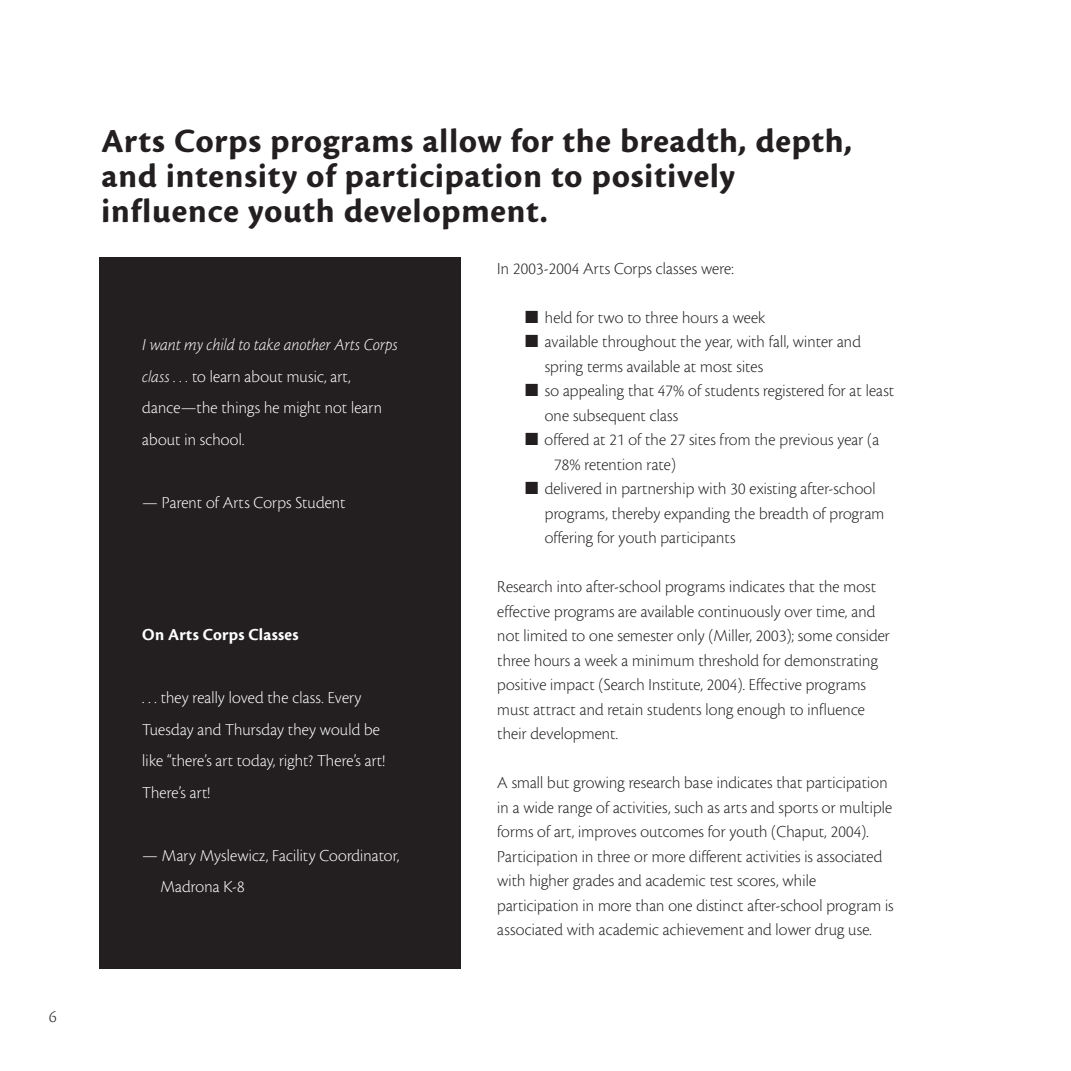
<style>
.page{position:relative;width:1071px;height:1071px;background:#fff}
.page>*{position:absolute;margin:0;border:0;box-sizing:border-box;transform-origin:0 0}
.t1{font:35px/35px "Cronos MM.700.6";letter-spacing:.015em;color:#231f20}
.t2{font:17.5px/24.5px "Cronos MM.250.72";letter-spacing:.01em;color:#231f20}
.t3{font:17.5px/31.5px "Cronos MM.250.72";letter-spacing:.01em;color:#fff}
.t4{font:17.5px "Cronos MM It.250.72";letter-spacing:.005em;color:#fff}
.t5{font:17.5px "Cronos MM.250.6";letter-spacing:.015em;color:#fff}
.s1{font-family:"Cronos MM It.250.72"}
</style>
<div class="page">
<div style="left:99px;top:258px;width:362px;height:322px;background:#231f20"></div>
<div style="left:99px;top:554px;width:362px;height:415px;background:#231f20"></div>
<p class="t2" style="left:49px;top:1006px;width:9px">6</p>
<h1 class="t1" style="left:101px;top:126px;width:752px">Arts Corps programs allow for the breadth, depth, and intensity of participation to positively influence youth development.</h1>
<p class="t4" style="left:142px;top:339px;width:257px">I want my child to take another Arts Corps</p>
<p class="t3" style="left:142px;top:362px;width:241px"><span class="s1">class . . .</span> to learn about music, art, dance—the things he might not learn about in school.</p>
<p class="t3" style="left:142px;top:488px;width:205px">— Parent of Arts Corps Student</p>
<p class="t5" style="left:142px;top:628px;width:158px">On Arts Corps Classes</p>
<p class="t3" style="left:142px;top:684px;width:244px">. . . they really loved the class. Every<br>Tuesday and Thursday they would be like “there’s art today, right? There’s art!<br>There’s art!</p>
<p class="t3" style="left:161px;top:841px;width:240px;text-indent:-18px">— Mary Myslewicz, Facility Coordinator,<br>Madrona K-8</p>
<p class="t2" style="left:497px;top:258px;width:238px">In 2003-2004 Arts Corps classes were:</p>
<p class="t2" style="left:525px;top:307px;width:242px">■ held for two to three hours a week</p>
<p class="t2" style="left:545px;top:331px;width:318px;text-indent:-20px">■ available throughout the year, with fall, winter and spring terms available at most sites</p>
<p class="t2" style="left:545px;top:380px;width:351px;text-indent:-20px">■ so appealing that 47% of students registered for at least one subsequent class</p>
<p class="t2" style="left:554px;top:429px;width:327px;text-indent:-29px">■ offered at 21 of the 27 sites from the previous year (a<br>78% retention rate)</p>
<p class="t2" style="left:545px;top:478px;width:341px;text-indent:-20px">■ delivered in partnership with 30 existing after-school programs, thereby expanding the breadth of program offering for youth participants</p>
<p class="t2" style="left:497px;top:576px;width:394px">Research into after-school programs indicates that the most effective programs are available continuously over time, and not limited to one semester only (Miller, 2003); some consider three hours a week a minimum threshold for demonstrating positive impact (Search Institute, 2004). Effective programs must attract and retain students long enough to influence their development.</p>
<p class="t2" style="left:497px;top:772px;width:398px">A small but growing research base indicates that participation in a wide range of activities, such as arts and sports or multiple forms of art, improves outcomes for youth (Chaput, 2004).<br>Participation in three or more different activities is associated with higher grades and academic test scores, while participation in more than one distinct after-school program is associated with academic achievement and lower drug use.</p>
</div>
